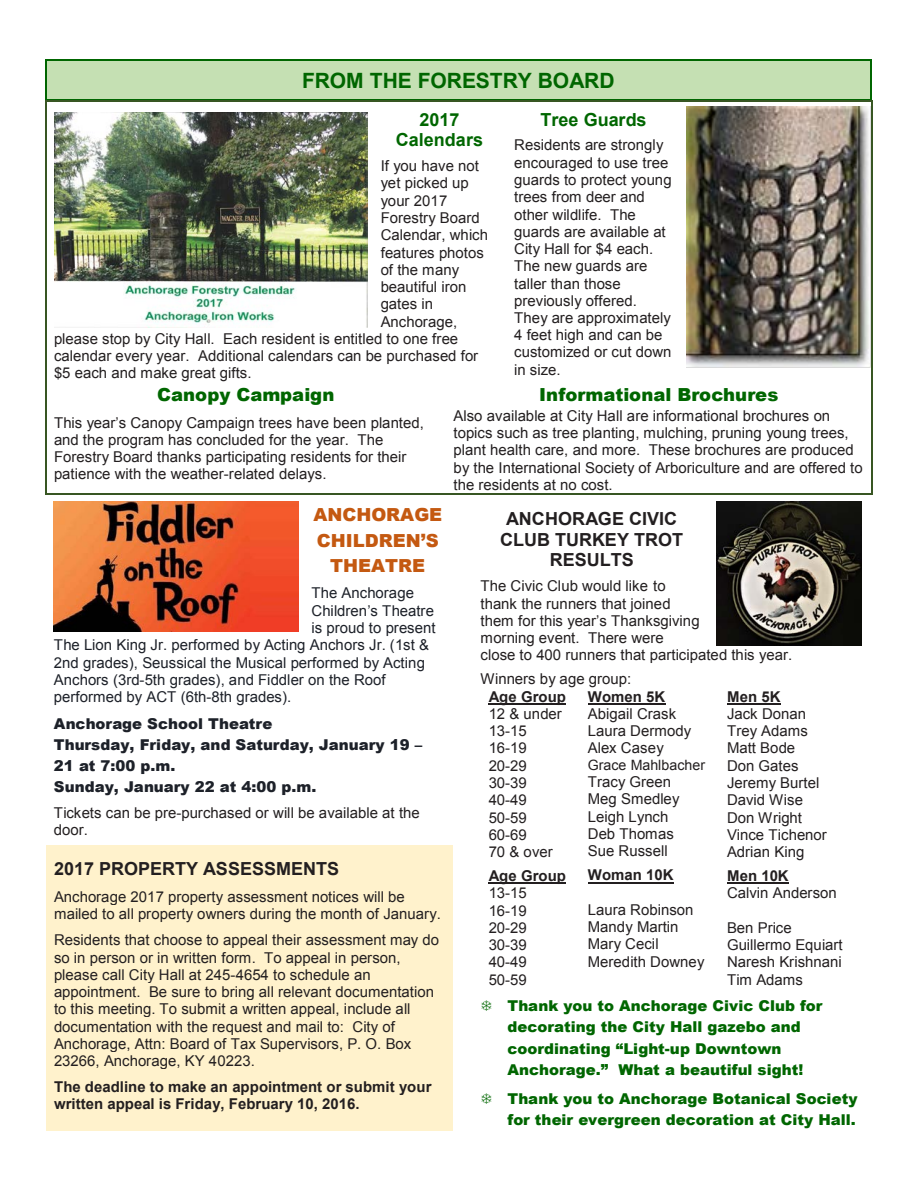
<style>
.page{position:relative;width:918px;height:1188px;background:#fff}
.page>*{position:absolute;margin:0;border:0;box-sizing:border-box;transform-origin:0 0}
.t1{font:700 21px "Arial";letter-spacing:-.005em;color:#060}
.t2{font:700 18px/20.7px "Arial";color:#231f20;text-align:center}
.t3{font:900 18px "Arial";letter-spacing:.005em;color:#060}
.t4{font:900 18px/25.3px "Arial";color:#c45911;text-align:center}
.t5{font:700 18px/20.7px "Arial";color:#060;text-align:center}
.t6{font:15px/17.2px "Arial";color:#231f20}
.t7{font:15px "Arial";color:#1d2129}
.t8{font:900 15px/21.1px "Arial";color:#060}
.t9{font:900 15px/21.1px "Arial";color:#1d2129}
.t10{font:700 15px/17.2px "Arial";letter-spacing:.005em;color:#231f20}
.t11{font:14.25px "Arial";color:#231f20}
.s1{font-weight:700}
</style>
<div class="page">
<div style="left:54px;top:61px;width:809px;height:7px;background:#c5e0b3"></div>
<div style="left:54px;top:68px;width:809px;height:24px;background:#c5e0b3"></div>
<div style="left:54px;top:92px;width:809px;height:7px;background:#c5e0b3"></div>
<hr style="left:47px;top:60px;width:823px;height:1px;background:#060">
<hr style="left:45px;top:61px;width:2px;height:38px;background:#060">
<hr style="left:47px;top:99px;width:823px;height:2px;background:#060">
<hr style="left:870px;top:61px;width:2px;height:38px;background:#060">
<hr style="left:47px;top:101px;width:459px;height:1px;background:#385623">
<hr style="left:508px;top:101px;width:363px;height:1px;background:#385623">
<hr style="left:45px;top:102px;width:2px;height:280px;background:#385623">
<hr style="left:871px;top:102px;width:2px;height:280px;background:#385623">
<hr style="left:45px;top:382px;width:2px;height:111px;background:#385623">
<hr style="left:47px;top:493px;width:399px;height:2px;background:#385623">
<hr style="left:446px;top:493px;width:425px;height:2px;background:#385623">
<hr style="left:871px;top:382px;width:2px;height:111px;background:#385623">
<hr style="left:489px;top:703px;width:77px;height:2px;background:#231f20">
<hr style="left:489px;top:882px;width:77px;height:2px;background:#231f20">
<hr style="left:588px;top:703px;width:77px;height:2px;background:#231f20">
<hr style="left:588px;top:882px;width:86px;height:1px;background:#231f20">
<hr style="left:727px;top:703px;width:53px;height:2px;background:#231f20">
<hr style="left:727px;top:882px;width:62px;height:2px;background:#231f20">
<div style="left:46px;top:845px;width:406px;height:285px;background:#fff2cc"></div>
<img style="left:54px;top:112px;width:313px;height:215px">
<img style="left:687px;top:107px;width:184px;height:261px">
<img style="left:716px;top:502px;width:146px;height:143px">
<img style="left:54px;top:502px;width:244px;height:129px">
<p class="t1" style="left:302px;top:66px;width:314px">FROM THE FORESTRY BOARD</p>
<p class="t5" style="left:396px;top:109px;width:89px">2017<br>Calendars</p>
<p class="t6" style="left:381px;top:157px;width:100px">If you have not</p>
<p class="t6" style="left:381px;top:175px;width:90px">yet picked up</p>
<p class="t6" style="left:381px;top:192px;width:68px">your 2017</p>
<p class="t6" style="left:381px;top:209px;width:101px">Forestry Board</p>
<p class="t6" style="left:381px;top:227px;width:109px">Calendar, which</p>
<p class="t6" style="left:381px;top:244px;width:105px">features photos</p>
<p class="t6" style="left:381px;top:261px;width:80px">of the many</p>
<p class="t6" style="left:381px;top:278px;width:87px">beautiful iron</p>
<p class="t6" style="left:381px;top:295px;width:54px">gates in</p>
<p class="t6" style="left:381px;top:313px;width:78px">Anchorage,</p>
<p class="t6" style="left:54px;top:330px;width:406px">please stop by City Hall. Each resident is entitled to one free</p>
<p class="t6" style="left:54px;top:347px;width:426px">calendar every year. Additional calendars can be purchased for</p>
<p class="t6" style="left:54px;top:364px;width:199px">$5 each and make great gifts.</p>
<p class="t5" style="left:541px;top:109px;width:108px">Tree Guards</p>
<p class="t6" style="left:514px;top:137px;width:159px">Residents are strongly encouraged to use tree guards to protect young trees from deer and other wildlife. The guards are available at<br>City Hall for $4 each.<br>The new guards are taller than those previously offered.<br>They are approximately<br>4 feet high and can be customized or cut down in size.</p>
<p class="t3" style="left:157px;top:382px;width:179px">Canopy Campaign</p>
<p class="t6" style="left:54px;top:414px;width:372px">This year’s Canopy Campaign trees have been planted, and the program has concluded for the year. The Forestry Board thanks participating residents for their patience with the weather-related delays.</p>
<p class="t4" style="left:313px;top:502px;width:130px">ANCHORAGE<br>CHILDREN’S<br>THEATRE</p>
<p class="t7" style="left:312px;top:583px;width:104px">The Anchorage</p>
<p class="t7" style="left:312px;top:601px;width:124px">Children’s Theatre</p>
<p class="t7" style="left:312px;top:618px;width:126px">is proud to present</p>
<p class="t7" style="left:54px;top:635px;width:377px">The Lion King Jr. performed by Acting Anchors Jr. (1st &amp;</p>
<p class="t7" style="left:54px;top:652px;width:372px">2nd grades), Seussical the Musical performed by Acting</p>
<p class="t7" style="left:54px;top:670px;width:333px">Anchors (3rd-5th grades), and Fiddler on the Roof</p>
<p class="t7" style="left:54px;top:687px;width:239px">performed by ACT (6th-8th grades).</p>
<p class="t9" style="left:54px;top:712px;width:370px">Anchorage School Theatre<br>Thursday, Friday, and Saturday, January 19 –<br>21 at 7:00 p.m.<br>Sunday, January 22 at 4:00 p.m.</p>
<p class="t6" style="left:54px;top:804px;width:367px">Tickets can be pre-purchased or will be available at the door.</p>
<p class="t2" style="left:54px;top:859px;width:287px">2017 PROPERTY ASSESSMENTS</p>
<p class="t6" style="left:54px;top:888px;width:388px">Anchorage 2017 property assessment notices will be mailed to all property owners during the month of January.</p>
<p class="t6" style="left:54px;top:932px;width:387px">Residents that choose to appeal their assessment may do so in person or in written form. To appeal in person, please call City Hall at 245-4654 to schedule an appointment. Be sure to bring all relevant documentation to this meeting. To submit a written appeal, include all documentation with the request and mail to: City of Anchorage, Attn: Board of Tax Supervisors, P. O. Box 23266, Anchorage, KY 40223.</p>
<p class="t10" style="left:54px;top:1078px;width:379px">The deadline to make an appointment or submit your written appeal is Friday, February 10, 2016.</p>
<p class="t3" style="left:539px;top:382px;width:241px">Informational Brochures</p>
<p class="t6" style="left:454px;top:407px;width:411px">Also available at City Hall are informational brochures on topics such as tree planting, mulching, pruning young trees, plant health care, and more. These brochures are produced by the International Society of Arboriculture and are offered to the residents at no cost.</p>
<p class="t2" style="left:500px;top:509px;width:184px">ANCHORAGE CIVIC<br>CLUB TURKEY TROT<br>RESULTS</p>
<p class="t6" style="left:481px;top:578px;width:313px">The Civic Club would like to<br>thank the runners that joined<br>them for this year’s Thanksgiving<br>morning event. There were<br>close to 400 runners that participated this year.</p>
<p class="t6" style="left:489px;top:671px;width:144px;text-indent:-8px">Winners by age group:<br><span class="s1">Age Group<br></span>12 &amp; under<br>13-15<br>16-19<br>20-29<br>30-39<br>40-49<br>50-59<br>60-69<br>70 &amp; over</p>
<p class="t6" style="left:489px;top:867px;width:79px"><span class="s1">Age Group<br></span>13-15<br>16-19<br>20-29<br>30-39<br>40-49<br>50-59</p>
<p class="t6" style="left:727px;top:688px;width:101px"><span class="s1">Men 5K<br></span>Jack Donan<br>Trey Adams<br>Matt Bode<br>Don Gates<br>Jeremy Burtel<br>David Wise<br>Don Wright<br>Vince Tichenor<br>Adrian King</p>
<p class="t6" style="left:727px;top:867px;width:111px"><span class="s1">Men 10K<br></span>Calvin Anderson</p>
<p class="t6" style="left:727px;top:919px;width:117px">Ben Price<br>Guillermo Equiart<br>Naresh Krishnani<br>Tim Adams</p>
<p class="t8" style="left:508px;top:995px;width:316px">Thank you to Anchorage Civic Club for decorating the City Hall gazebo and coordinating “Light-up Downtown Anchorage.” What a beautiful sight!</p>
<p class="t8" style="left:508px;top:1088px;width:351px">Thank you to Anchorage Botanical Society for their evergreen decoration at City Hall.</p>
<p class="t6" style="left:588px;top:688px;width:105px"><span class="s1">Women 5K<br></span>Abigail Crask<br>Laura Dermody<br>Alex Casey</p>
<p class="t11" style="left:588px;top:756px;width:119px">Grace Mahlbacher</p>
<p class="t6" style="left:588px;top:773px;width:93px">Tracy Green<br>Meg Smedley<br>Leigh Lynch<br>Deb Thomas<br>Sue Russell</p>
<p class="t10" style="left:588px;top:867px;width:87px">Woman 10K</p>
<p class="t6" style="left:588px;top:901px;width:118px">Laura Robinson<br>Mandy Martin<br>Mary Cecil<br>Meredith Downey</p>
</div>
